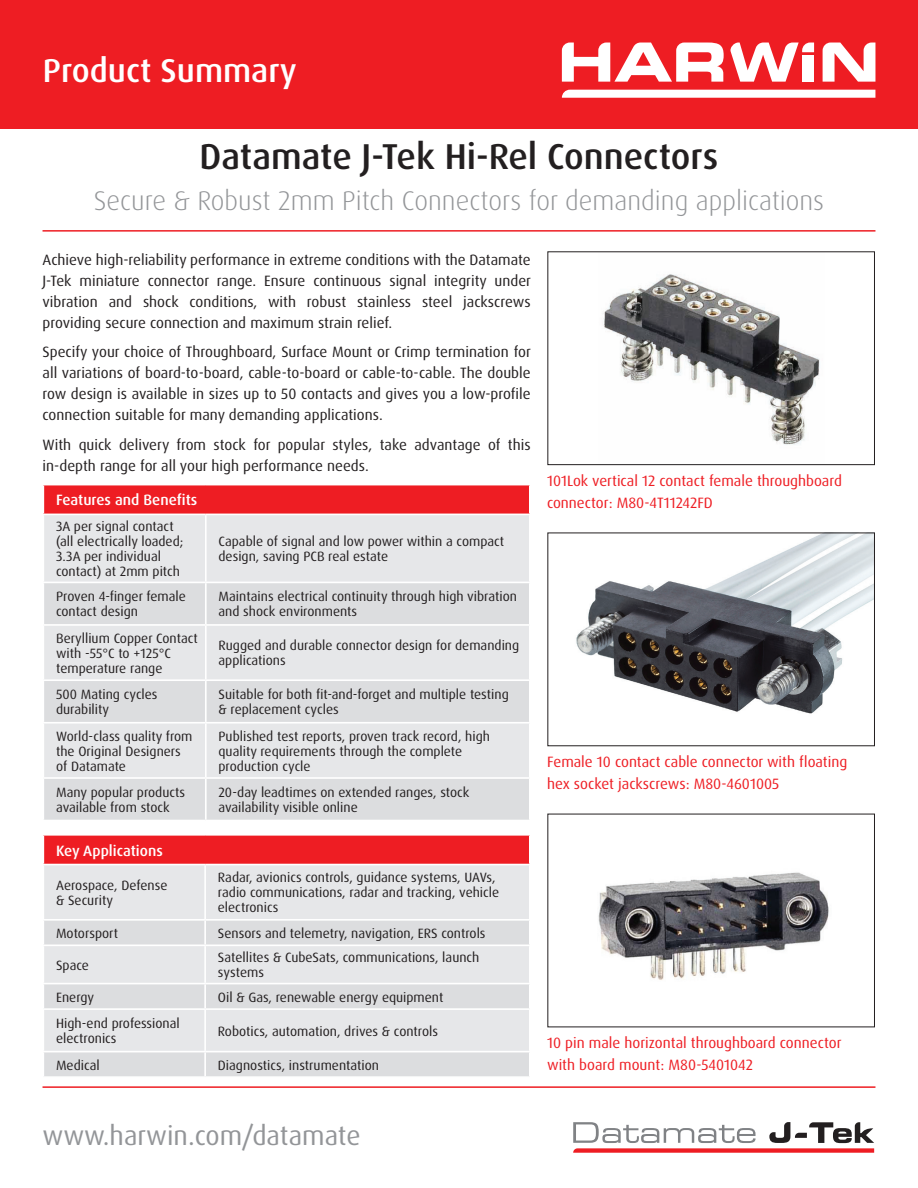
<style>
.page{position:relative;width:918px;height:1188px;background:#fff}
.page>*{position:absolute;margin:0;border:0;box-sizing:border-box;transform-origin:0 0}
.t1{font:500 36px "Dax OT";color:#231f20}
.t2{font:500 33px "Dax OT";color:#fff}
.t3{font:300 27px "Dax OT";color:#939598}
.t4{font:27px "Dax OT";color:#939598}
.t5{font:15px/21px "Dax OT";color:#231f20;text-align:justify}
.t6{font:15px/22.5px "Dax OT";color:#ee1d23}
.t7{font:500 15px "Dax OT";color:#fff}
.t8{font:13.5px/15px "Dax OT";color:#231f20}
</style>
<div class="page">
<hr style="left:43px;top:1086px;width:832px;height:2px;background:#ee1d23">
<hr style="left:43px;top:230px;width:832px;height:2px;background:#ee1d23">
<img style="left:603px;top:274px;width:217px;height:171px">
<div style="left:547px;top:251px;width:328px;height:214px;border:1px solid #231f20"></div>
<img style="left:576px;top:535px;width:297px;height:179px">
<img style="left:598px;top:872px;width:231px;height:108px">
<div style="left:43px;top:485px;width:487px;height:29px;background:#ee1d23"></div>
<div style="left:44px;top:515px;width:485px;height:67px;background:#e6e7e9"></div>
<svg style="left:44px;top:583px;width:485px;height:237px;background:#e0e1e3"></svg>
<svg style="left:43px;top:485px;width:1px;height:29px"></svg>
<hr style="left:529px;top:485px;width:2px;height:29px;background:#fff">
<hr style="left:205px;top:515px;width:2px;height:67px;background:#fff">
<hr style="left:205px;top:583px;width:2px;height:41px;background:#fff">
<hr style="left:43px;top:624px;width:163px;height:2px;background:#fff">
<hr style="left:206px;top:624px;width:325px;height:2px;background:#fff">
<hr style="left:205px;top:626px;width:2px;height:53px;background:#fff">
<hr style="left:43px;top:679px;width:163px;height:2px;background:#fff">
<hr style="left:206px;top:679px;width:325px;height:2px;background:#fff">
<hr style="left:205px;top:681px;width:2px;height:41px;background:#fff">
<hr style="left:43px;top:722px;width:163px;height:2px;background:#fff">
<hr style="left:206px;top:722px;width:325px;height:2px;background:#fff">
<hr style="left:205px;top:724px;width:2px;height:53px;background:#fff">
<hr style="left:43px;top:777px;width:163px;height:2px;background:#fff">
<hr style="left:206px;top:777px;width:325px;height:2px;background:#fff">
<hr style="left:205px;top:779px;width:2px;height:41px;background:#fff">
<div style="left:43px;top:835px;width:487px;height:30px;background:#ee1d23"></div>
<div style="left:44px;top:865px;width:485px;height:54px;background:#e6e7e9"></div>
<svg style="left:44px;top:921px;width:485px;height:155px;background:#e1e2e4"></svg>
<hr style="left:43px;top:834px;width:162px;height:2px;background:#fff">
<svg style="left:43px;top:836px;width:1px;height:28px"></svg>
<hr style="left:205px;top:834px;width:326px;height:2px;background:#fff">
<hr style="left:529px;top:836px;width:2px;height:28px;background:#fff">
<hr style="left:43px;top:864px;width:162px;height:1px;background:#fff">
<hr style="left:205px;top:864px;width:326px;height:1px;background:#fff">
<hr style="left:204px;top:865px;width:2px;height:54px;background:#fff">
<hr style="left:204px;top:921px;width:2px;height:24px;background:#fff">
<hr style="left:43px;top:945px;width:162px;height:1px;background:#fff">
<hr style="left:205px;top:945px;width:326px;height:1px;background:#fff">
<hr style="left:204px;top:946px;width:2px;height:37px;background:#fff">
<hr style="left:43px;top:983px;width:162px;height:1px;background:#fff">
<hr style="left:205px;top:983px;width:326px;height:1px;background:#fff">
<hr style="left:204px;top:984px;width:2px;height:24px;background:#fff">
<hr style="left:43px;top:1008px;width:162px;height:2px;background:#fff">
<hr style="left:205px;top:1008px;width:326px;height:2px;background:#fff">
<hr style="left:204px;top:1010px;width:2px;height:41px;background:#fff">
<hr style="left:43px;top:1051px;width:162px;height:1px;background:#fff">
<hr style="left:205px;top:1051px;width:326px;height:1px;background:#fff">
<hr style="left:204px;top:1052px;width:2px;height:24px;background:#fff">
<svg style="left:573px;top:1122px;width:301px;height:31px"></svg>
<div style="left:0;top:0;width:918px;height:128px;background:#ee1d23"></div>
<svg style="left:562px;top:90px;width:313px;height:8px;background:#fef6f6"></svg>
<svg style="left:562px;top:43px;width:162px;height:39px"></svg>
<svg style="left:823px;top:43px;width:52px;height:39px"></svg>
<svg style="left:730px;top:43px;width:84px;height:39px"></svg>
<div style="left:802px;top:56px;width:12px;height:26px;background:#fff"></div>
<h2 class="t2" style="left:43px;top:50px;width:255px">Product Summary</h2>
<h1 class="t1" style="left:200px;top:134px;width:520px">Datamate J-Tek Hi-Rel Connectors</h1>
<h3 class="t3" style="left:94px;top:184px;width:732px">Secure &amp; Robust 2mm Pitch Connectors for demanding applications</h3>
<p class="t5" style="left:43px;top:249px;width:490px">Achieve high-reliability performance in extreme conditions with the Datamate J-Tek miniature connector range. Ensure continuous signal integrity under vibration and shock conditions, with robust stainless steel jackscrews providing secure connection and maximum strain relief.</p>
<p class="t5" style="left:43px;top:342px;width:490px">Specify your choice of Throughboard, Surface Mount or Crimp termination for all variations of board-to-board, cable-to-board or cable-to-cable. The double row design is available in sizes up to 50 contacts and gives you a low-profile connection suitable for many demanding applications.</p>
<p class="t5" style="left:43px;top:434px;width:490px">With quick delivery from stock for popular styles, take advantage of this in-depth range for all your high performance needs.</p>
<p class="t6" style="left:547px;top:469px;width:296px">101Lok vertical 12 contact female throughboard connector: M80-4T11242FD</p>
<p class="t7" style="left:56px;top:491px;width:143px">Features and Benefits</p>
<p class="t8" style="left:56px;top:519px;width:129px">3A per signal contact (all electrically loaded;<br>3.3A per individual contact) at 2mm pitch</p>
<p class="t8" style="left:219px;top:534px;width:287px">Capable of signal and low power within a compact design, saving PCB real estate</p>
<p class="t8" style="left:56px;top:589px;width:131px">Proven 4-finger female contact design</p>
<p class="t8" style="left:219px;top:589px;width:300px">Maintains electrical continuity through high vibration and shock environments</p>
<p class="t8" style="left:56px;top:631px;width:143px">Beryllium Copper Contact with -55°C to +125°C temperature range</p>
<p class="t8" style="left:219px;top:638px;width:302px">Rugged and durable connector design for demanding applications</p>
<p class="t8" style="left:56px;top:687px;width:103px">500 Mating cycles durability</p>
<p class="t8" style="left:219px;top:687px;width:292px">Suitable for both fit-and-forget and multiple testing &amp; replacement cycles</p>
<p class="t8" style="left:56px;top:729px;width:138px">World-class quality from the Original Designers of Datamate</p>
<p class="t8" style="left:219px;top:729px;width:273px">Published test reports, proven track record, high quality requirements through the complete production cycle</p>
<p class="t8" style="left:56px;top:785px;width:131px">Many popular products available from stock</p>
<p class="t8" style="left:219px;top:785px;width:252px">20-day leadtimes on extended ranges, stock availability visible online</p>
<p class="t7" style="left:56px;top:841px;width:108px">Key Applications</p>
<p class="t8" style="left:56px;top:878px;width:113px">Aerospace, Defense &amp; Security</p>
<p class="t8" style="left:218px;top:870px;width:283px">Radar, avionics controls, guidance systems, UAVs, radio communications, radar and tracking, vehicle electronics</p>
<p class="t8" style="left:56px;top:926px;width:63px">Motorsport</p>
<p class="t8" style="left:218px;top:926px;width:269px">Sensors and telemetry, navigation, ERS controls</p>
<p class="t8" style="left:56px;top:958px;width:34px">Space</p>
<p class="t8" style="left:218px;top:950px;width:263px">Satellites &amp; CubeSats, communications, launch systems</p>
<p class="t8" style="left:56px;top:990px;width:40px">Energy</p>
<p class="t8" style="left:218px;top:990px;width:227px">Oil &amp; Gas, renewable energy equipment</p>
<p class="t8" style="left:56px;top:1016px;width:125px">High-end professional electronics</p>
<p class="t8" style="left:218px;top:1024px;width:222px">Robotics, automation, drives &amp; controls</p>
<p class="t8" style="left:56px;top:1058px;width:45px">Medical</p>
<p class="t8" style="left:218px;top:1058px;width:163px">Diagnostics, instrumentation</p>
<h3 class="t4" style="left:43px;top:1119px;width:320px">www.harwin.com/datamate</h3>
<p class="t6" style="left:547px;top:750px;width:302px">Female 10 contact cable connector with floating hex socket jackscrews: M80-4601005</p>
<p class="t6" style="left:547px;top:1032px;width:296px">10 pin male horizontal throughboard connector with board mount: M80-5401042</p>
</div>
